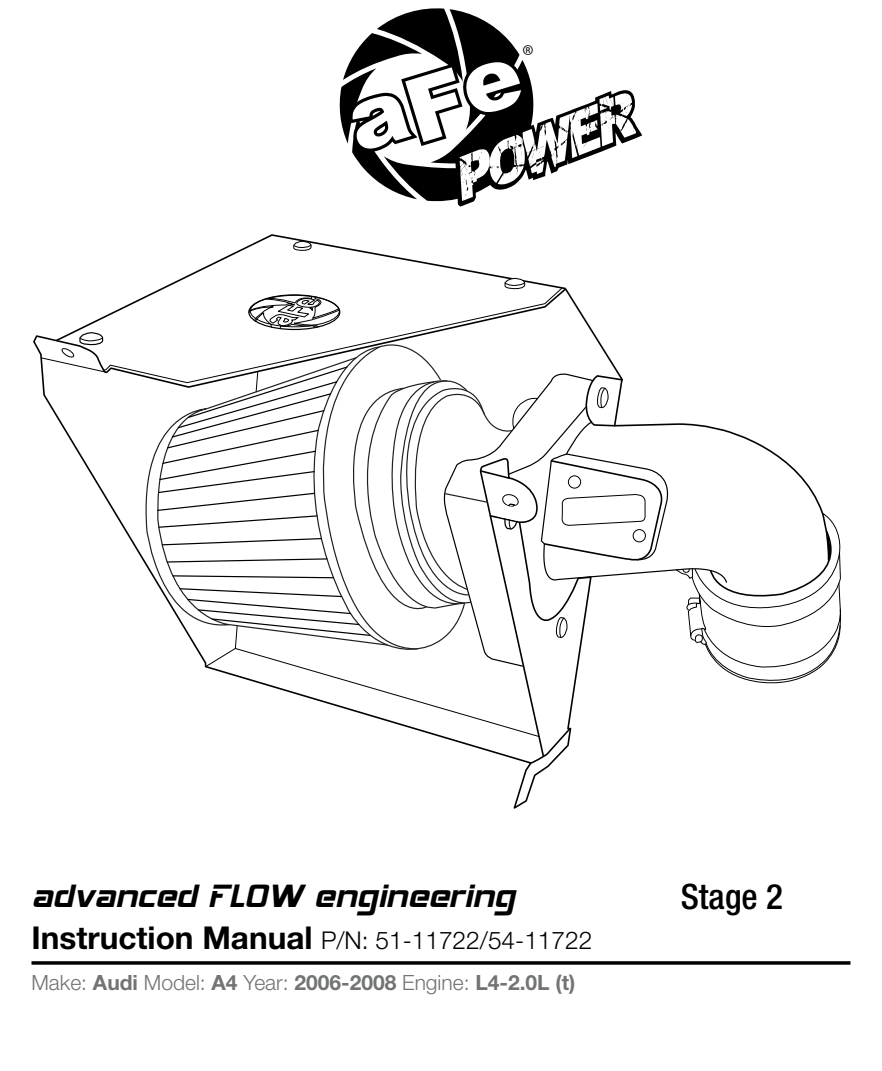
<style>
.page{position:relative;width:882px;height:1071px;background:#fff}
.page>*{position:absolute;margin:0;border:0;box-sizing:border-box;transform-origin:0 0}
.t1{font:35px "Hemi Head 426";color:#000}
.t2{font:500 condensed 35px "Helvetica Neue";color:#000}
.t3{font:300 24.5px "Helvetica Neue";color:#000}
.t4{font:21.7px "Myriad";color:#000}
.t5{font:700 21px "Helvetica Neue";color:#717375}
.s1{font-weight:700;font-size:31.5px}
.s2{font-weight:300}
</style>
<div class="page">
<svg style="left:339px;top:8px;width:303px;height:199px"></svg>
<svg style="left:164px;top:234px;width:397px;height:53px"></svg>
<svg style="left:40px;top:333px;width:62px;height:40px"></svg>
<svg style="left:293px;top:241px;width:19px;height:10px"></svg>
<svg style="left:504px;top:278px;width:22px;height:9px"></svg>
<svg style="left:102px;top:287px;width:461px;height:89px"></svg>
<svg style="left:312px;top:333px;width:154px;height:13px"></svg>
<svg style="left:138px;top:346px;width:704px;height:419px"></svg>
<svg style="left:248px;top:296px;width:92px;height:33px"></svg>
<svg style="left:32px;top:961px;width:818px;height:4px;background:#1f1f1f"></svg>
<p class="t4" style="left:523px;top:42px;width:13px">®</p>
<h1 class="t1" style="left:32px;top:881px;width:485px">advanced FLOW engineering</h1>
<p class="t3" style="left:32px;top:925px;width:562px"><span class="s1">Instruction Manual</span> P/N: 51-11722/54-11722</p>
<p class="t5" style="left:32px;top:969px;width:545px"><span class="s2">Make:</span> Audi <span class="s2">Model:</span> A4 <span class="s2">Year:</span> 2006-2008 <span class="s2">Engine:</span> L4-2.0L (t)</p>
<h1 class="t2" style="left:681px;top:876px;width:104px">Stage 2</h1>
</div>
